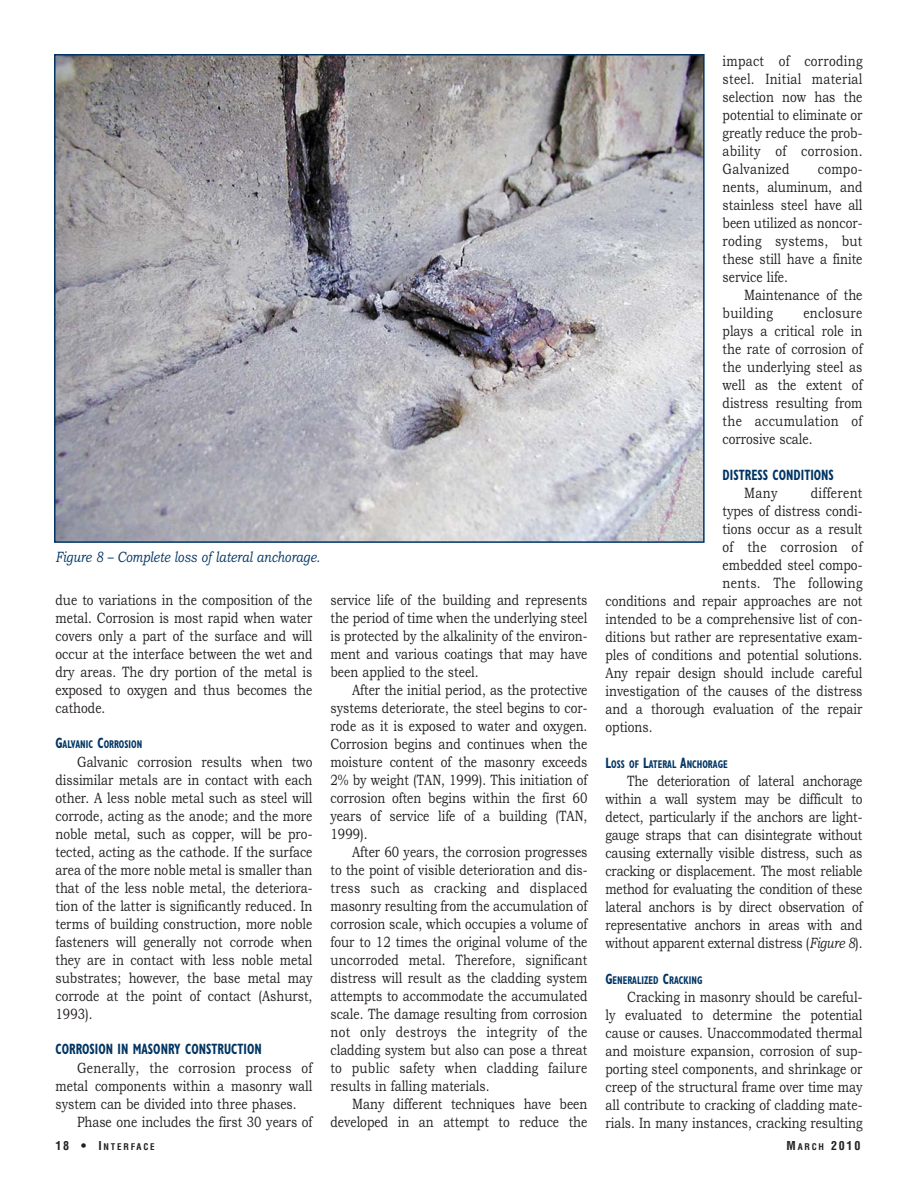
<style>
.page{position:relative;width:918px;height:1188px;background:#fff}
.page>*{position:absolute;margin:0;border:0;box-sizing:border-box;transform-origin:0 0}
.t1{font:15px/18px "Bookman Old Style";color:#231f20;text-align:justify;scale:.8 1}
.t2{font:700 condensed 15px "Gill Sans";color:#003563;scale:.8 1}
.t3{font:italic 15px "Bookman Old Style";color:#003563;scale:.8 1}
.t4{font:700 condensed 12px "Helvetica";color:#231f20}
.t5{font:700 condensed 11.25px "Gill Sans";color:#003563;scale:.8 1}
.t6{font:700 condensed 9px "Helvetica";letter-spacing:.2em;color:#231f20}
.s1{font-size:15px}
.s2{font-size:12px}
.s3{font-style:italic}
.s4{font-size:9px}
</style>
<div class="page">
<img style="left:57px;top:57px;width:645px;height:483px">
<div style="left:54px;top:54px;width:651px;height:489px;border:2px solid #003563"></div>
<p class="t3" style="left:56px;top:551px;width:332px">Figure 8 – Complete loss of lateral anchorage.</p>
<p class="t1" style="left:56px;top:592px;width:323px">due to variations in the composition of the metal. Corrosion is most rapid when water covers only a part of the surface and will occur at the interface between the wet and dry areas. The dry portion of the metal is exposed to oxygen and thus becomes the cathode.</p>
<h6 class="t5" style="left:56px;top:740px;width:110px"><span class="s1">G</span>ALVANIC <span class="s1">C</span>ORROSION</h6>
<p class="t1" style="left:56px;top:754px;width:323px;text-indent:22px">Galvanic corrosion results when two dissimilar metals are in contact with each other. A less noble metal such as steel will corrode, acting as the anode; and the more noble metal, such as copper, will be pro&shy;tected, acting as the cathode. If the surface area of the more noble metal is smaller than that of the less noble metal, the deteriora&shy;tion of the latter is significantly reduced. In terms of building construction, more noble fasteners will generally not corrode when they are in contact with less noble metal substrates; however, the base metal may corrode at the point of contact (Ashurst, 1993).</p>
<h5 class="t2" style="left:56px;top:1044px;width:259px">CORROSION IN MASONRY CONSTRUCTION</h5>
<p class="t1" style="left:56px;top:1060px;width:323px;text-indent:22px">Generally, the corrosion process of metal components within a masonry wall system can be divided into three phases.</p>
<p class="t1" style="left:77px;top:1114px;width:296px">Phase one includes the first 30 years of</p>
<h6 class="t6" style="left:56px;top:1144px;width:101px"><span class="s2">18 • I</span>NTERFACE</h6>
<p class="t1" style="left:331px;top:592px;width:323px">service life of the building and represents the period of time when the underlying steel is protected by the alkalinity of the environ&shy;ment and various coatings that may have been applied to the steel.</p>
<p class="t1" style="left:331px;top:682px;width:323px;text-indent:22px">After the initial period, as the protective systems deteriorate, the steel begins to cor&shy;rode as it is exposed to water and oxygen.<br>Corrosion begins and continues when the moisture content of the masonry exceeds 2% by weight (TAN, 1999). This initiation of corrosion often begins within the first 60 years of service life of a building (TAN, 1999).</p>
<p class="t1" style="left:331px;top:844px;width:323px;text-indent:22px">After 60 years, the corrosion progresses to the point of visible deterioration and dis&shy;tress such as cracking and displaced masonry resulting from the accumulation of corrosion scale, which occupies a volume of four to 12 times the original volume of the uncorroded metal. Therefore, significant distress will result as the cladding system attempts to accommodate the accumulated scale. The damage resulting from corrosion not only destroys the integrity of the cladding system but also can pose a threat to public safety when cladding failure results in falling materials.</p>
<p class="t1" style="left:331px;top:1096px;width:323px;text-align:right">Many different techniques have been developed in an attempt to reduce the</p>
<p class="t1" style="left:723px;top:54px;width:176px">impact of corroding steel. Initial material selection now has the potential to eliminate or greatly reduce the prob&shy;ability of corrosion.<br>Gal vanized</p>
<p class="t1" style="left:723px;top:162px;width:176px;text-indent:95px">compo&shy;nents, aluminum, and stainless steel have all been utilized as noncor&shy;roding systems, but these still have a finite service life.</p>
<p class="t1" style="left:723px;top:288px;width:176px;text-indent:22px">Maintenance of the building</p>
<p class="t1" style="left:723px;top:306px;width:176px;text-indent:81px">enclosure plays a critical role in the rate of corrosion of the underlying steel as well as the extent of distress resulting from the accumulation of corrosive scale.</p>
<p class="t2" style="left:723px;top:469px;width:141px">DISTRESS CONDITIONS</p>
<p class="t1" style="left:744px;top:486px;width:43px">Many</p>
<p class="t1" style="left:723px;top:486px;width:176px;text-indent:88px">different types of distress condi&shy;tions occur as a result of the corrosion of</p>
<p class="t1" style="left:723px;top:558px;width:176px">embedded steel compo-</p>
<p class="t1" style="left:606px;top:576px;width:323px;text-indent:117px">nents. The following con ditions and repair approaches are not intended to be a comprehensive list of con&shy;ditions but rather are representative exam&shy;ples of conditions and potential solutions.<br>Any repair design should include careful investigation of the causes of the distress and a thorough evaluation of the repair options.</p>
<p class="t5" style="left:606px;top:760px;width:154px"><span class="s1">L</span>OSS OF <span class="s1">L</span>ATERAL <span class="s1">A</span>NCHORAGE</p>
<p class="t1" style="left:606px;top:774px;width:323px;text-indent:22px">The deterioration of lateral anchorage within a wall system may be difficult to detect, particularly if the anchors are light&shy;gauge straps that can disintegrate without causing externally visible distress, such as cracking or displacement. The most reliable method for evaluating the condition of these lateral anchors is by direct observation of representative anchors in areas with and without apparent external distress (<span class="s3">Figure 8</span>).</p>
<p class="t5" style="left:606px;top:976px;width:123px"><span class="s1">G</span>ENERALIZED <span class="s1">C</span>RACKING</p>
<p class="t1" style="left:606px;top:990px;width:323px;text-indent:22px">Cracking in masonry should be careful&shy;ly evaluated to determine the potential cause or causes. Unaccommodated thermal and moisture expansion, corrosion of sup&shy;porting steel components, and shrinkage or creep of the structural frame over time may all contribute to cracking of cladding mate&shy;rials. In many instances, cracking resulting</p>
<p class="t4" style="left:787px;top:1141px;width:75px">M<span class="s4">ARCH</span> 2010</p>
</div>
